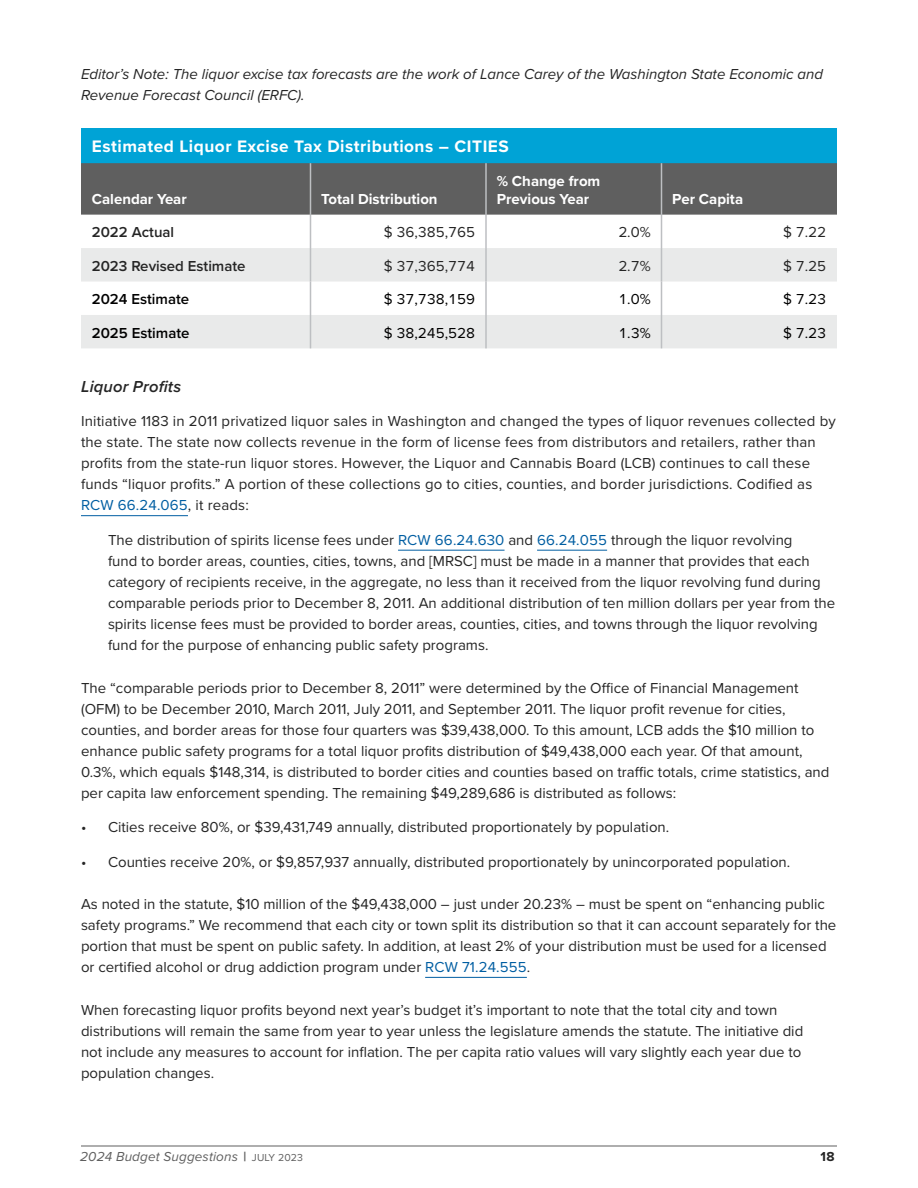
<style>
.page{position:relative;width:918px;height:1188px;background:#fff}
.page>*{position:absolute;margin:0;border:0;box-sizing:border-box;transform-origin:0 0}
.Body_Text{font:700 17.25px "Proxima Nova";letter-spacing:.03em;color:#fff}
.t1{font:italic 600 16.5px "Proxima Nova";letter-spacing:.01em;color:#252525}
.Body_Text_-_Before_Bullet{font:15px/21px "Proxima Nova";color:#252525}
.Body_Text-2{font:15px/21px "Proxima Nova";color:#252525}
.Body_Text_-_Indent{font:15px/21px "Proxima Nova";color:#252525}
.Body_Text-3{font:italic 15px/21px "Proxima Nova";color:#252525}
.t2{font:700 15px/18px "Proxima Nova";color:#fff}
.Body_Text-4{font:15px "Proxima Nova";color:#000}
.Body_Text-5{font:600 15px "Proxima Nova";color:#252525}
.Body_Text-6{font:600 15px "Proxima Nova";color:#000}
.t3{font:italic 13.5px "Proxima Nova";letter-spacing:.01em;color:#5f5f5f}
.t4{font:700 13.5px "Proxima Nova";color:#252525}
.s1{color:#005ea2}
.s2{font-weight:700;font-style:normal}
.s3{font-style:normal;font-size:10.5px}
</style>
<div class="page">
<hr style="left:81px;top:1146px;width:756px;height:1px;background:#5f5f5f">
<hr style="left:81px;top:515px;width:107px;height:1px;background:#005ea2">
<hr style="left:398px;top:550px;width:107px;height:1px;background:#005ea2">
<hr style="left:537px;top:550px;width:70px;height:1px;background:#005ea2">
<hr style="left:425px;top:977px;width:102px;height:1px;background:#005ea2">
<div style="left:81px;top:128px;width:756px;height:35px;background:#00a3d6"></div>
<div style="left:81px;top:163px;width:756px;height:52px;background:#5f5f5f"></div>
<svg style="left:81px;top:248px;width:756px;height:100px;fill:#e9eaea"></svg>
<hr style="left:310px;top:215px;width:1px;height:33px;background:#bdbfc2">
<hr style="left:485px;top:215px;width:2px;height:33px;background:#bdbfc2">
<hr style="left:310px;top:248px;width:1px;height:34px;background:#bdbfc2">
<hr style="left:485px;top:248px;width:2px;height:34px;background:#bdbfc2">
<hr style="left:310px;top:282px;width:1px;height:33px;background:#bdbfc2">
<hr style="left:485px;top:282px;width:2px;height:33px;background:#bdbfc2">
<hr style="left:310px;top:315px;width:1px;height:33px;background:#bdbfc2">
<hr style="left:485px;top:315px;width:2px;height:33px;background:#bdbfc2">
<hr style="left:661px;top:163px;width:1px;height:52px;background:#bdbfc2">
<hr style="left:661px;top:215px;width:1px;height:33px;background:#bdbfc2">
<hr style="left:661px;top:248px;width:1px;height:34px;background:#bdbfc2">
<hr style="left:661px;top:282px;width:1px;height:33px;background:#bdbfc2">
<hr style="left:661px;top:315px;width:1px;height:33px;background:#bdbfc2">
<hr style="left:310px;top:163px;width:1px;height:52px;background:#bdbfc2">
<hr style="left:485px;top:163px;width:2px;height:52px;background:#bdbfc2">
<p class="Body_Text-3" style="left:81px;top:63px;width:744px">Editor’s Note: The liquor excise tax forecasts are the work of Lance Carey of the Washington State Economic and<br>Revenue Forecast Council (ERFC).</p>
<p class="Body_Text" style="left:92px;top:134px;width:419px">Estimated Liquor Excise Tax Distributions – CITIES</p>
<p class="t2" style="left:92px;top:189px;width:97px">Calendar Year</p>
<p class="t2" style="left:321px;top:189px;width:118px">Total Distribution</p>
<p class="t2" style="left:497px;top:171px;width:105px">% Change from<br>Previous Year</p>
<p class="t2" style="left:672px;top:189px;width:72px">Per Capita</p>
<p class="Body_Text-5" style="left:92px;top:221px;width:84px">2022 Actual</p>
<p class="Body_Text-2" style="left:384px;top:221px;width:93px">$ 36,385,765</p>
<p class="Body_Text-2" style="left:618px;top:221px;width:34px">2.0%</p>
<p class="Body_Text-2" style="left:783px;top:221px;width:45px">$ 7.22</p>
<p class="Body_Text-5" style="left:92px;top:255px;width:155px">2023 Revised Estimate</p>
<p class="Body_Text-2" style="left:384px;top:255px;width:93px">$ 37,365,774</p>
<p class="Body_Text-2" style="left:618px;top:255px;width:34px">2.7%</p>
<p class="Body_Text-2" style="left:783px;top:255px;width:45px">$ 7.25</p>
<p class="Body_Text-6" style="left:92px;top:288px;width:99px">2024 Estimate</p>
<p class="Body_Text-4" style="left:384px;top:288px;width:93px">$ 37,738,159</p>
<p class="Body_Text-4" style="left:618px;top:288px;width:34px">1.0%</p>
<p class="Body_Text-4" style="left:783px;top:288px;width:45px">$ 7.23</p>
<p class="Body_Text-6" style="left:92px;top:321px;width:99px">2025 Estimate</p>
<p class="Body_Text-4" style="left:384px;top:321px;width:93px">$ 38,245,528</p>
<p class="Body_Text-4" style="left:618px;top:321px;width:34px">1.3%</p>
<p class="Body_Text-4" style="left:783px;top:321px;width:45px">$ 7.23</p>
<h4 class="t1" style="left:81px;top:374px;width:102px">Liquor Profits</h4>
<p class="Body_Text_-_Before_Bullet" style="left:81px;top:410px;width:756px">Initiative 1183 in 2011 privatized liquor sales in Washington and changed the types of liquor revenues collected by the state. The state now collects revenue in the form of license fees from distributors and retailers, rather than profits from the state-run liquor stores. However, the Liquor and Cannabis Board (LCB) continues to call these funds “liquor profits.” A portion of these collections go to cities, counties, and border jurisdictions. Codified as <span class="s1">RCW 66.24.065</span>, it reads:</p>
<p class="Body_Text_-_Indent" style="left:108px;top:529px;width:729px">The distribution of spirits license fees under <span class="s1">RCW 66.24.630</span> and <span class="s1">66.24.055</span> through the liquor revolving<br>fund to border areas, counties, cities, towns, and [MRSC] must be made in a manner that provides that each category of recipients receive, in the aggregate, no less than it received from the liquor revolving fund during comparable periods prior to December 8, 2011. An additional distribution of ten million dollars per year from the spirits license fees must be provided to border areas, counties, cities, and towns through the liquor revolving fund for the purpose of enhancing public safety programs.</p>
<p class="Body_Text_-_Before_Bullet" style="left:81px;top:676px;width:750px">The “comparable periods prior to December 8, 2011” were determined by the Office of Financial Management (OFM) to be December 2010, March 2011, July 2011, and September 2011. The liquor profit revenue for cities, counties, and border areas for those four quarters was $39,438,000. To this amount, LCB adds the $10 million to enhance public safety programs for a total liquor profits distribution of $49,438,000 each year. Of that amount, 0.3%, which equals $148,314, is distributed to border cities and counties based on traffic totals, crime statistics, and per capita law enforcement spending. The remaining $49,289,686 is distributed as follows:</p>
<p class="Body_Text_-_Before_Bullet" style="left:81px;top:816px;width:590px">• Cities receive 80%, or $39,431,749 annually, distributed proportionately by population.</p>
<p class="Body_Text_-_Before_Bullet" style="left:81px;top:850px;width:711px">• Counties receive 20%, or $9,857,937 annually, distributed proportionately by unincorporated population.</p>
<p class="Body_Text-2" style="left:81px;top:893px;width:757px">As noted in the statute, $10 million of the $49,438,000 – just under 20.23% – must be spent on “enhancing public safety programs.” We recommend that each city or town split its distribution so that it can account separately for the portion that must be spent on public safety. In addition, at least 2% of your distribution must be used for a licensed or certified alcohol or drug addiction program under <span class="s1">RCW 71.24.555</span>.</p>
<p class="Body_Text-2" style="left:81px;top:999px;width:724px">When forecasting liquor profits beyond next year’s budget it’s important to note that the total city and town distributions will remain the same from year to year unless the legislature amends the statute. The initiative did not include any measures to account for inflation. The per capita ratio values will vary slightly each year due to population changes.</p>
<p class="t3" style="left:80px;top:1146px;width:224px">2024 Budget Suggestions <span class="s2">|</span> <span class="s3">JULY 2023</span></p>
<p class="t4" style="left:821px;top:1147px;width:16px">18</p>
</div>
